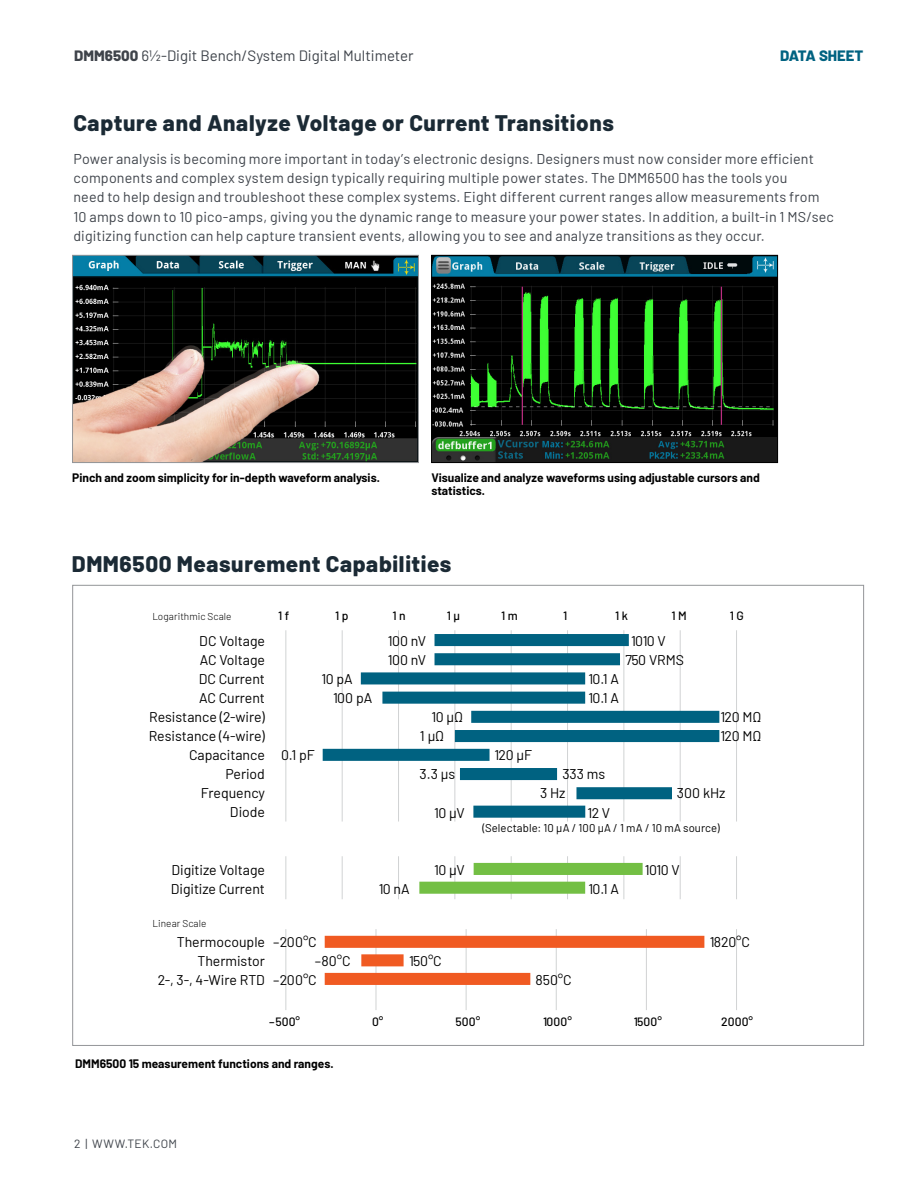
<style>
.page{position:relative;width:918px;height:1188px;background:#fff}
.page>*{position:absolute;margin:0;border:0;box-sizing:border-box;transform-origin:0 0}
.t1{font:800 22.5px "Barlow";letter-spacing:.025em;color:#1b2a35}
.t2{font:15px "Barlow";color:#3e434a}
.t3{font:800 15px "Barlow";color:#006281}
.t4{font:14.25px/19.5px "Barlow";letter-spacing:.015em;color:#3e434a}
.t5{font:14.1px/19px "Barlow";letter-spacing:-.005em;color:#000}
.t6{font:14.1px/19.2px "Barlow";letter-spacing:-.03em;color:#000}
.t7{font:14.1px/19.2px "Barlow";letter-spacing:-.045em;color:#000}
.t8{font:700 12px/13.5px "Barlow";color:#000}
.t9{font:500 12px "Barlow";letter-spacing:.015em;color:#000}
.t10{font:12px "Barlow";letter-spacing:.025em;color:#3e434a}
.t11{font:11.25px "Barlow";letter-spacing:.005em;color:#000}
.t12{font:300 10.05px "Barlow";letter-spacing:.005em;color:#000}
.s1{font-weight:800}
</style>
<div class="page">
<img style="left:74px;top:257px;width:343px;height:204px">
<div style="left:72px;top:255px;width:347px;height:208px;border:1px solid #939598"></div>
<img style="left:433px;top:257px;width:343px;height:204px">
<div style="left:431px;top:255px;width:347px;height:208px;border:1px solid #000"></div>
<hr style="left:623px;top:630px;width:1px;height:192px;background:#d1d3d4">
<hr style="left:680px;top:630px;width:1px;height:192px;background:#d1d3d4">
<hr style="left:736px;top:630px;width:1px;height:192px;background:#d1d3d4">
<hr style="left:398px;top:630px;width:1px;height:192px;background:#d1d3d4">
<hr style="left:454px;top:630px;width:1px;height:192px;background:#d1d3d4">
<hr style="left:342px;top:630px;width:1px;height:192px;background:#d1d3d4">
<hr style="left:285px;top:630px;width:1px;height:192px;background:#d1d3d4">
<hr style="left:511px;top:630px;width:1px;height:192px;background:#d1d3d4">
<hr style="left:567px;top:630px;width:1px;height:192px;background:#d1d3d4">
<hr style="left:623px;top:856px;width:1px;height:43px;background:#d1d3d4">
<hr style="left:680px;top:856px;width:1px;height:43px;background:#d1d3d4">
<hr style="left:736px;top:856px;width:1px;height:43px;background:#d1d3d4">
<hr style="left:398px;top:856px;width:1px;height:43px;background:#d1d3d4">
<hr style="left:454px;top:856px;width:1px;height:43px;background:#d1d3d4">
<hr style="left:342px;top:856px;width:1px;height:43px;background:#d1d3d4">
<hr style="left:285px;top:856px;width:1px;height:43px;background:#d1d3d4">
<hr style="left:511px;top:856px;width:1px;height:43px;background:#d1d3d4">
<hr style="left:567px;top:856px;width:1px;height:43px;background:#d1d3d4">
<hr style="left:285px;top:929px;width:1px;height:81px;background:#d1d3d4">
<hr style="left:375px;top:929px;width:1px;height:81px;background:#d1d3d4">
<hr style="left:466px;top:929px;width:1px;height:81px;background:#d1d3d4">
<hr style="left:556px;top:929px;width:1px;height:81px;background:#d1d3d4">
<hr style="left:646px;top:929px;width:1px;height:81px;background:#d1d3d4">
<hr style="left:736px;top:929px;width:1px;height:81px;background:#d1d3d4">
<div style="left:435px;top:634px;width:194px;height:12px;background:#006281"></div>
<div style="left:435px;top:653px;width:185px;height:12px;background:#006281"></div>
<div style="left:474px;top:863px;width:169px;height:12px;background:#73bf44"></div>
<div style="left:361px;top:672px;width:224px;height:12px;background:#006281"></div>
<div style="left:382px;top:692px;width:203px;height:12px;background:#006281"></div>
<div style="left:419px;top:882px;width:166px;height:12px;background:#73bf44"></div>
<div style="left:455px;top:730px;width:264px;height:12px;background:#006281"></div>
<div style="left:471px;top:711px;width:248px;height:12px;background:#006281"></div>
<div style="left:323px;top:749px;width:167px;height:12px;background:#006281"></div>
<div style="left:460px;top:768px;width:97px;height:12px;background:#006281"></div>
<div style="left:576px;top:787px;width:96px;height:12px;background:#006281"></div>
<div style="left:473px;top:806px;width:112px;height:12px;background:#006281"></div>
<div style="left:325px;top:936px;width:379px;height:12px;background:#f05a22"></div>
<div style="left:361px;top:954px;width:43px;height:12px;background:#f05a22"></div>
<div style="left:325px;top:973px;width:205px;height:12px;background:#f05a22"></div>
<p class="t2" style="left:74px;top:44px;width:341px"><span class="s1">DMM6500</span> 6½-Digit Bench/System Digital Multimeter</p>
<p class="t3" style="left:780px;top:44px;width:85px">DATA SHEET</p>
<h1 class="t1" style="left:73px;top:106px;width:542px">Capture and Analyze Voltage or Current Transitions</h1>
<p class="t4" style="left:73px;top:148px;width:762px">Power analysis is becoming more important in today’s electronic designs. Designers must now consider more efficient components and complex system design typically requiring multiple power states. The DMM6500 has the tools you<br>need to help design and troubleshoot these complex systems. Eight different current ranges allow measurements from 10 amps down to 10 pico-amps, giving you the dynamic range to measure your power states. In addition, a built-in 1 MS/sec digitizing function can help capture transient events, allowing you to see and analyze transitions as they occur.</p>
<p class="t8" style="left:72px;top:470px;width:309px">Pinch and zoom simplicity for in-depth waveform analysis.</p>
<p class="t8" style="left:431px;top:470px;width:330px">Visualize and analyze waveforms using adjustable cursors and statistics.</p>
<h1 class="t1" style="left:72px;top:547px;width:381px">DMM6500 Measurement Capabilities</h1>
<p class="t12" style="left:152px;top:609px;width:81px">Logarithmic Scale</p>
<p class="t5" style="left:149px;top:630px;width:118px;text-align:right">DC Voltage<br>AC Voltage<br>DC Current<br>AC Current<br>Resistance (2-wire)<br>Resistance (4-wire)<br>Capacitance<br>Period<br>Frequency<br>Diode</p>
<p class="t9" style="left:278px;top:607px;width:13px">1 f</p>
<p class="t9" style="left:335px;top:607px;width:15px">1 p</p>
<p class="t9" style="left:392px;top:607px;width:15px">1 n</p>
<p class="t9" style="left:447px;top:607px;width:15px">1 µ</p>
<p class="t9" style="left:501px;top:607px;width:18px">1 m</p>
<p class="t9" style="left:563px;top:607px;width:6px">1</p>
<p class="t9" style="left:615px;top:607px;width:14px">1 k</p>
<p class="t9" style="left:672px;top:607px;width:17px">1 M</p>
<p class="t9" style="left:730px;top:607px;width:16px">1 G</p>
<p class="t5" style="left:333px;top:668px;width:41px;text-indent:-11px">10 pA<br>100 pA</p>
<p class="t5" style="left:281px;top:744px;width:35px">0.1 pF</p>
<p class="t7" style="left:388px;top:630px;width:40px">100 nV<br>100 nV</p>
<p class="t6" style="left:625px;top:630px;width:60px;text-indent:6px">1010 V<br>750 VRMS</p>
<p class="t5" style="left:589px;top:668px;width:32px">10.1 A<br>10.1 A</p>
<p class="t5" style="left:432px;top:707px;width:33px">10 µΩ</p>
<p class="t5" style="left:720px;top:707px;width:43px">120 MΩ</p>
<p class="t5" style="left:495px;top:744px;width:39px">120 µF</p>
<p class="t5" style="left:562px;top:764px;width:44px">333 ms</p>
<p class="t5" style="left:677px;top:783px;width:50px">300 kHz</p>
<p class="t5" style="left:420px;top:726px;width:26px">1 µΩ</p>
<p class="t5" style="left:720px;top:726px;width:43px">120 MΩ</p>
<p class="t5" style="left:420px;top:763px;width:37px">3.3 µs</p>
<p class="t5" style="left:540px;top:783px;width:27px">3 Hz</p>
<p class="t5" style="left:434px;top:802px;width:32px">10 µV</p>
<p class="t5" style="left:588px;top:802px;width:24px">12 V</p>
<p class="t11" style="left:483px;top:820px;width:239px">(Selectable: 10 µA / 100 µA / 1 mA / 10 mA source)</p>
<p class="t5" style="left:171px;top:859px;width:96px">Digitize Voltage<br>Digitize Current</p>
<p class="t12" style="left:152px;top:916px;width:56px">Linear Scale</p>
<p class="t5" style="left:158px;top:931px;width:109px;text-align:right">Thermocouple<br>Thermistor<br>2-, 3-, 4-Wire RTD</p>
<p class="t5" style="left:273px;top:931px;width:45px">–200°C</p>
<p class="t5" style="left:315px;top:950px;width:37px">–80°C</p>
<p class="t5" style="left:273px;top:969px;width:45px">–200°C</p>
<p class="t5" style="left:379px;top:878px;width:33px">10 nA</p>
<p class="t5" style="left:434px;top:859px;width:32px">10 µV</p>
<p class="t5" style="left:409px;top:950px;width:34px">150°C</p>
<p class="t5" style="left:589px;top:878px;width:32px">10.1 A</p>
<p class="t5" style="left:645px;top:859px;width:36px">1010 V</p>
<p class="t5" style="left:536px;top:969px;width:38px">850°C</p>
<p class="t5" style="left:710px;top:931px;width:42px">1820°C</p>
<p class="t9" style="left:269px;top:1013px;width:32px">–500°</p>
<p class="t9" style="left:372px;top:1013px;width:13px">0°</p>
<p class="t9" style="left:456px;top:1013px;width:26px">500°</p>
<p class="t9" style="left:543px;top:1013px;width:30px">1000°</p>
<p class="t9" style="left:634px;top:1013px;width:30px">1500°</p>
<p class="t9" style="left:721px;top:1013px;width:33px">2000°</p>
<p class="t8" style="left:75px;top:1056px;width:260px">DMM6500 15 measurement functions and ranges.</p>
<p class="t10" style="left:74px;top:1135px;width:104px">2 | WWW.TEK.COM</p>
</div>
